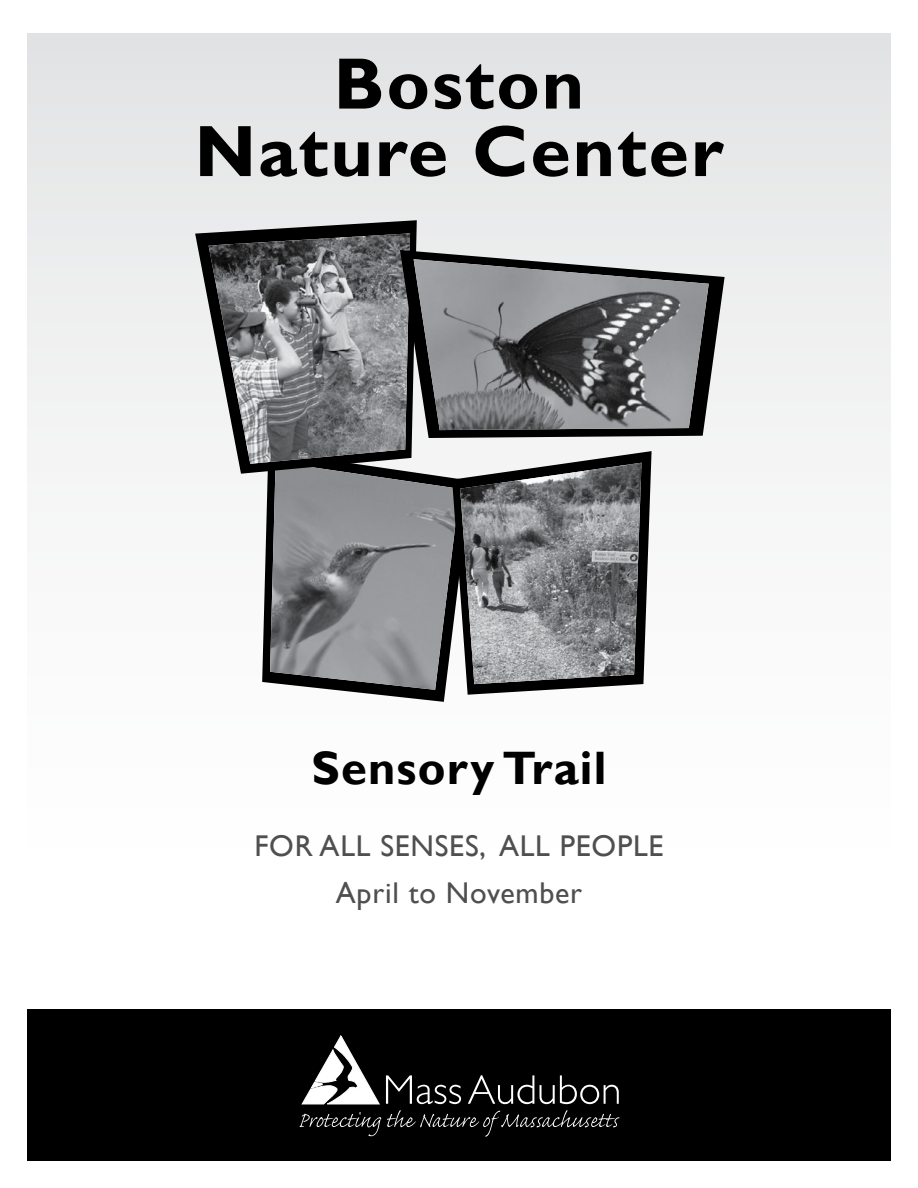
<style>
.page{position:relative;width:918px;height:1188px;background:#fff}
.page>*{position:absolute;margin:0;border:0;box-sizing:border-box;transform-origin:0 0}
.t1{font:700 73.2px/67.5px "Gill Sans";letter-spacing:.025em;color:#000;text-align:center}
.t2{font:700 46.8px "Gill Sans";letter-spacing:.025em;color:#000}
.t3{font:30px/46.8px "Gill Sans";letter-spacing:.025em;color:#4f4f4f;text-align:center}
</style>
<div class="page">
<div style="left:27px;top:34px;width:864px;height:852px;background:linear-gradient(to bottom,#e4e5e6,#fff)"></div>
<div style="left:27px;top:1009px;width:864px;height:152px;background:#000"></div>
<svg style="left:300px;top:1112px;width:81px;height:24px"></svg>
<svg style="left:387px;top:1110px;width:233px;height:27px"></svg>
<svg style="left:386px;top:1075px;width:75px;height:29px"></svg>
<svg style="left:468px;top:1075px;width:66px;height:29px"></svg>
<svg style="left:540px;top:1075px;width:79px;height:29px"></svg>
<svg style="left:301px;top:1035px;width:79px;height:70px"></svg>
<svg style="left:262px;top:451px;width:209px;height:251px;fill:#f5f5f6"></svg>
<svg style="left:452px;top:451px;width:200px;height:244px;fill:#f4f4f4"></svg>
<svg style="left:270px;top:462px;width:371px;height:228px;background:#808183"></svg>
<img style="left:460px;top:463px;width:181px;height:221px">
<svg style="left:195px;top:220px;width:222px;height:254px"></svg>
<img style="left:209px;top:233px;width:201px;height:231px">
<svg style="left:400px;top:250px;width:325px;height:188px"></svg>
<img style="left:414px;top:259px;width:295px;height:171px">
<h1 class="t1" style="left:195px;top:52px;width:530px">Boston<br>Nature Center</h1>
<h2 class="t2" style="left:312px;top:740px;width:296px">Sensory Trail</h2>
<p class="t3" style="left:254px;top:823px;width:411px">FOR ALL SENSES, ALL PEOPLE<br>April to November</p>
</div>
